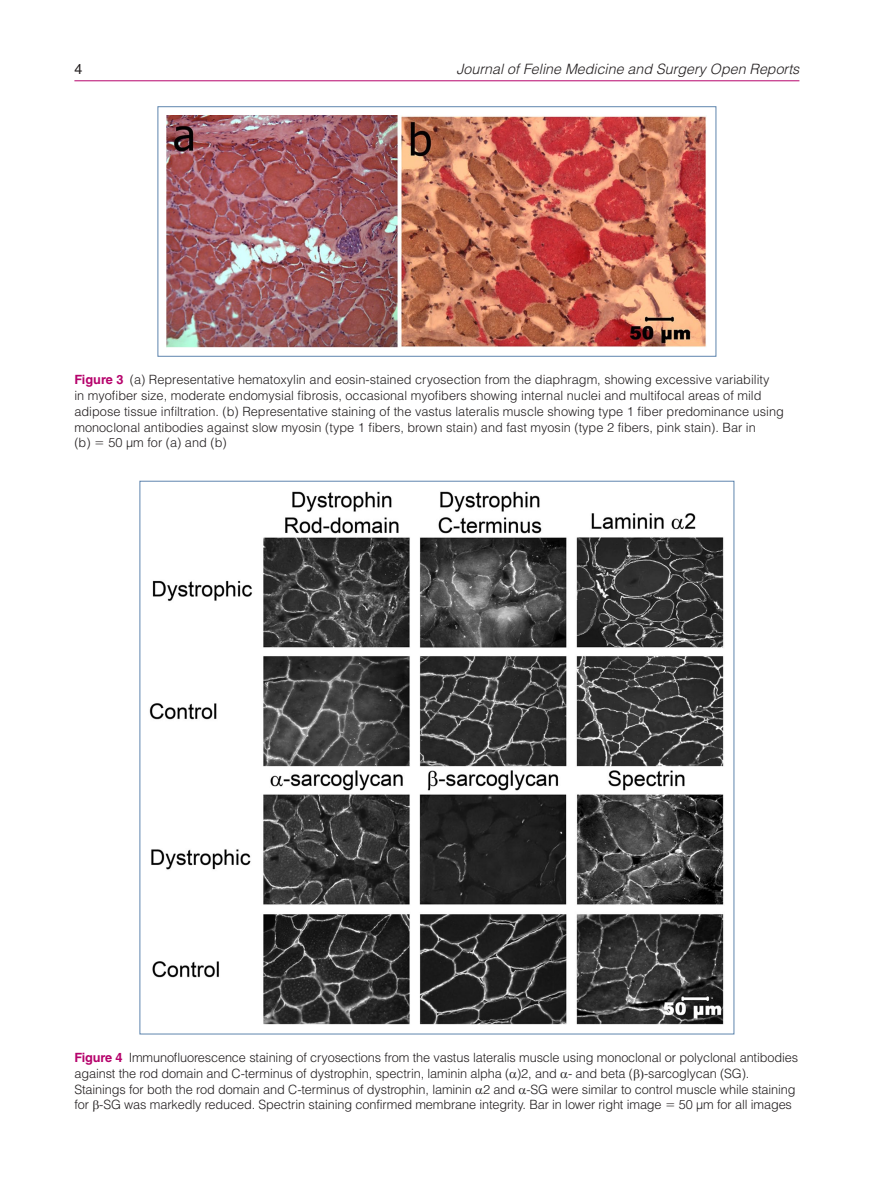
<style>
.page{position:relative;width:893px;height:1191px;background:#fff}
.page>*{position:absolute;margin:0;border:0;box-sizing:border-box;transform-origin:0 0}
.t1{font:italic 300 14.25px "Helvetica LT Std";color:#231f20}
.t2{font:14.25px "Helvetica LT Std";color:#231f20}
.t3{font:300 12.75px/15.8px "Helvetica LT Std";color:#231f20}
.s1{font-weight:700;color:#b6036c}
</style>
<div class="page">
<hr style="left:74px;top:80px;width:725px;height:1px;background:#b6036c">
<img style="left:167px;top:116px;width:540px;height:231px">
<div style="left:158px;top:106px;width:558px;height:251px;border:1px solid #5e85ae"></div>
<img style="left:149px;top:491px;width:575px;height:534px">
<p class="t2" style="left:74px;top:61px;width:9px">4</p>
<p class="t1" style="left:456px;top:60px;width:344px">Journal of Feline Medicine and Surgery Open Reports</p>
<p class="t3" style="left:74px;top:372px;width:711px"><span class="s1">Figure 3</span> (a) Representative hematoxylin and eosin-stained cryosection from the diaphragm, showing excessive variability<br>in myofiber size, moderate endomysial fibrosis, occasional myofibers showing internal nuclei and multifocal areas of mild adipose tissue infiltration. (b) Representative staining of the vastus lateralis muscle showing type 1 fiber predominance using monoclonal antibodies against slow myosin (type 1 fibers, brown stain) and fast myosin (type 2 fibers, pink stain). Bar in<br>(b)</p>
<p class="t3" style="left:108px;top:435px;width:120px">50 µm for (a) and (b)</p>
<p class="t3" style="left:74px;top:1049px;width:725px"><span class="s1">Figure 4</span> Immunofluorescence staining of cryosections from the vastus lateralis muscle using monoclonal or polyclonal antibodies against the rod domain and C-terminus of dystrophin, spectrin, laminin alpha ( )2, and - and beta ( -sarcoglycan (SG).<br>Stainings for both the rod domain and C-terminus of dystrophin, laminin 2 and -SG were similar to control muscle while staining for -SG was markedly reduced. Spectrin staining confirmed membrane integrity. Bar in lower right image</p>
<p class="t3" style="left:679px;top:1096px;width:115px">50 µm for all images</p>
</div>
